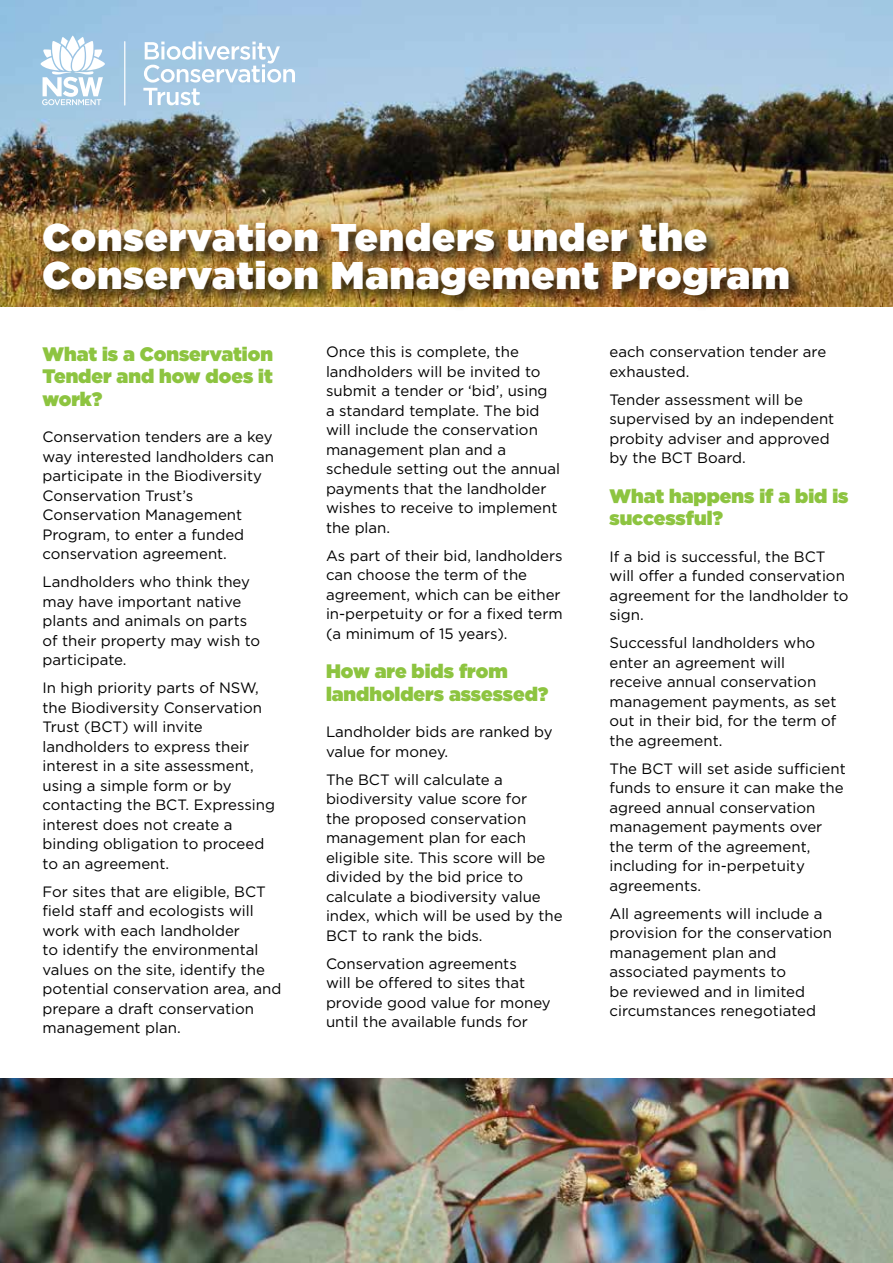
<style>
.page{position:relative;width:893px;height:1263px;background:#fff}
.page>*{position:absolute;margin:0;border:0;box-sizing:border-box;transform-origin:0 0}
.t1{font:900 38.55px/37.5px "Gotham";letter-spacing:.03em;color:#fff}
.t2{font:900 19.5px/22.5px "Gotham";color:#8dc440}
.t3{font:15px/19.5px "Gotham";color:#000}
</style>
<div class="page">
<img style="left:0;top:1078px;width:893px;height:185px">
<img style="left:0;top:0;width:893px;height:306px">
<div style="left:41px;top:221px;width:764px;height:90px;background:#000;opacity:.75"></div>
<hr style="left:124px;top:41px;width:1px;height:65px;background:#fff">
<svg style="left:41px;top:36px;width:64px;height:69px"></svg>
<svg style="left:143px;top:41px;width:152px;height:64px"></svg>
<h1 class="t1" style="left:43px;top:218px;width:749px">Conservation Tenders under the<br>Conservation Management Program</h1>
<h2 class="t2" style="left:43px;top:342px;width:232px;text-align:justify">What is a Conservation Tender and how does it work?</h2>
<p class="t3" style="left:43px;top:427px;width:233px">Conservation tenders are a key way interested landholders can participate in the Biodiversity<br>Conservation Trust’s<br>Conservation Management<br>Program, to enter a funded conservation agreement.</p>
<p class="t3" style="left:43px;top:572px;width:219px">Landholders who think they may have important native plants and animals on parts of their property may wish to participate.</p>
<p class="t3" style="left:43px;top:678px;width:234px">In high priority parts of NSW, the Biodiversity Conservation<br>Trust (BCT) will invite landholders to express their interest in a site assessment, using a simple form or by contacting the BCT. Expressing interest does not create a binding obligation to proceed to an agreement.</p>
<p class="t3" style="left:43px;top:881px;width:240px">For sites that are eligible, BCT field staff and ecologists will work with each landholder<br>to identify the environmental values on the site, identify the potential conservation area, and prepare a draft conservation management plan.</p>
<p class="t3" style="left:326px;top:342px;width:236px">Once this is complete, the landholders will be invited to submit a tender or ‘bid’, using<br>a standard template. The bid will include the conservation management plan and a schedule setting out the annual payments that the landholder wishes to receive to implement the plan.</p>
<p class="t3" style="left:326px;top:545px;width:238px">As part of their bid, landholders can choose the term of the agreement, which can be either in-perpetuity or for a fixed term (a minimum of 15 years).</p>
<h2 class="t2" style="left:326px;top:660px;width:224px">How are bids from landholders assessed?</h2>
<p class="t3" style="left:326px;top:722px;width:228px">Landholder bids are ranked by value for money.</p>
<p class="t3" style="left:326px;top:769px;width:238px">The BCT will calculate a biodiversity value score for<br>the proposed conservation management plan for each eligible site. This score will be divided by the bid price to calculate a biodiversity value index, which will be used by the<br>BCT to rank the bids.</p>
<p class="t3" style="left:326px;top:953px;width:226px">Conservation agreements<br>will be offered to sites that provide good value for money until the available funds for</p>
<p class="t3" style="left:609px;top:342px;width:218px">each conservation tender are exhausted.</p>
<p class="t3" style="left:609px;top:389px;width:226px">Tender assessment will be supervised by an independent probity adviser and approved by the BCT Board.</p>
<h2 class="t2" style="left:609px;top:484px;width:240px">What happens if a bid is successful?</h2>
<p class="t3" style="left:609px;top:546px;width:241px">If a bid is successful, the BCT will offer a funded conservation agreement for the landholder to sign.</p>
<p class="t3" style="left:609px;top:633px;width:229px">Successful landholders who enter an agreement will receive annual conservation management payments, as set out in their bid, for the term of the agreement.</p>
<p class="t3" style="left:609px;top:758px;width:238px">The BCT will set aside sufficient funds to ensure it can make the agreed annual conservation management payments over the term of the agreement, including for in-perpetuity agreements.</p>
<p class="t3" style="left:609px;top:903px;width:224px">All agreements will include a provision for the conservation management plan and associated payments to<br>be reviewed and in limited circumstances renegotiated</p>
</div>
